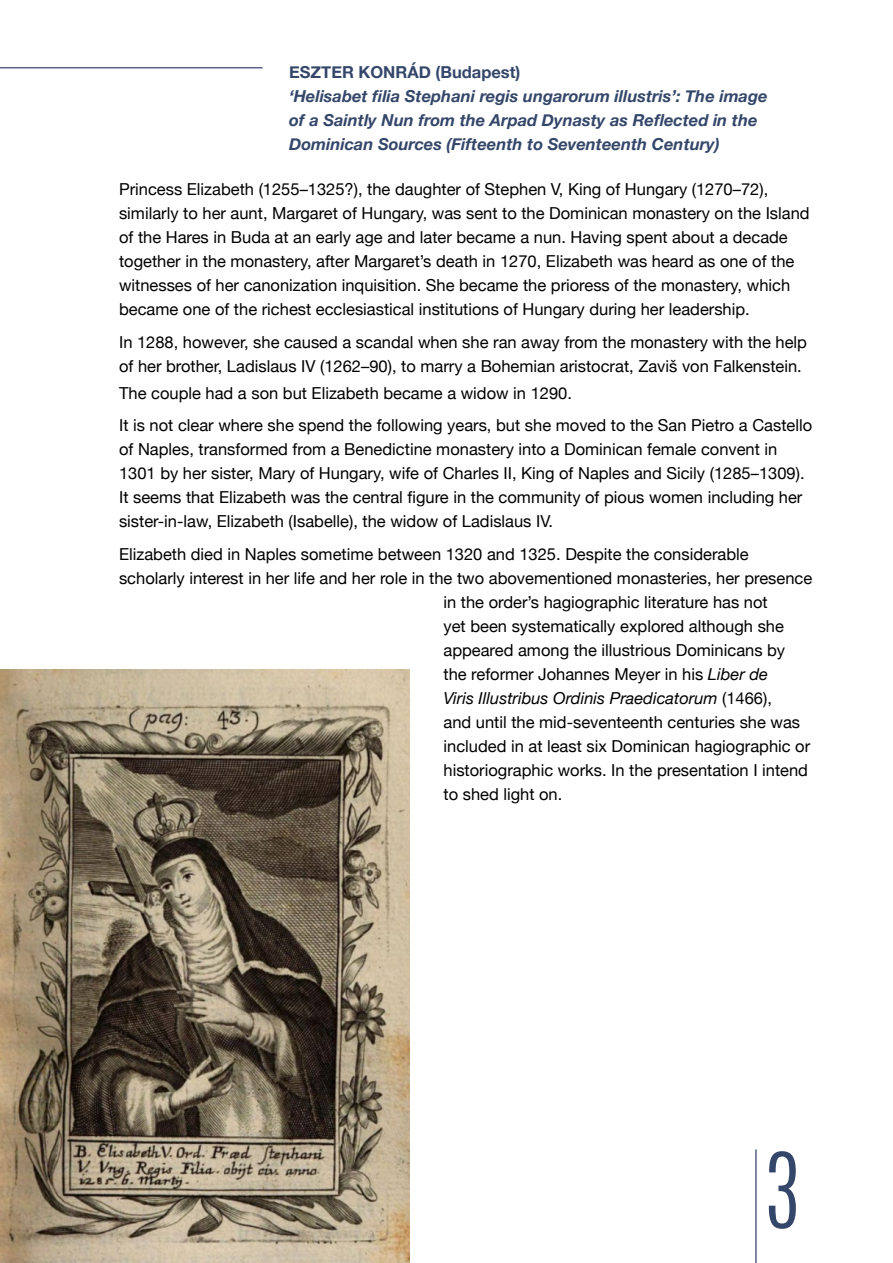
<style>
.page{position:relative;width:893px;height:1263px;background:#fff}
.page>*{position:absolute;margin:0;border:0;box-sizing:border-box;transform-origin:0 0}
.t1{font:300 88.35px "Antonio";color:#34476a}
.t2{font:16.5px/24px "Helvetica Neue";color:#000}
.t3{font:italic 700 16.5px/24px "Helvetica Neue";color:#34476a}
.t4{font:italic 16.5px "Helvetica Neue";color:#000}
.t5{font:700 16.5px "Helvetica Neue";color:#34476a}
.s1{font-style:italic}
.s2{font-style:normal}
</style>
<div class="page">
<img style="left:0;top:669px;width:409px;height:594px">
<hr style="left:755px;top:1149px;width:2px;height:114px;background:#566283">
<hr style="left:0;top:67px;width:263px;height:1px;background:#566283">
<p class="t5" style="left:289px;top:59px;width:233px">ESZTER KONRÁD (Budapest)</p>
<p class="t3" style="left:289px;top:84px;width:480px">‘Helisabet filia Stephani regis ungarorum illustris’: The image of a Saintly Nun from the Arpad Dynasty as Reflected in the<br>Dominican Sources (Fifteenth to Seventeenth Century)</p>
<p class="t2" style="left:119px;top:178px;width:692px">Princess Elizabeth (1255–1325?), the daughter of Stephen V, King of Hungary (1270–72), similarly to her aunt, Margaret of Hungary, was sent to the Dominican monastery on the Island of the Hares in Buda at an early age and later became a nun. Having spent about a decade together in the monastery, after Margaret’s death in 1270, Elizabeth was heard as one of the witnesses of her canonization inquisition. She became the prioress of the monastery, which became one of the richest ecclesiastical institutions of Hungary during her leadership.</p>
<p class="t2" style="left:119px;top:331px;width:689px">In 1288, however, she caused a scandal when she ran away from the monastery with the help of her brother, Ladislaus IV (1262–90), to marry a Bohemian aristocrat, Zaviš von Falkenstein.</p>
<p class="t2" style="left:119px;top:377px;width:695px;line-height:32.5px">The couple had a son but Elizabeth became a widow in 1290.<br>It is not clear where she spend the following years, but she moved to the San Pietro a Castello</p>
<p class="t2" style="left:119px;top:438px;width:687px">of Naples, transformed from a Benedictine monastery into a Dominican female convent in 1301 by her sister, Mary of Hungary, wife of Charles II, King of Naples and Sicily (1285–1309).<br>It seems that Elizabeth was the central figure in the community of pious women including her sister-in-law, Elizabeth (Isabelle), the widow of Ladislaus IV.</p>
<p class="t2" style="left:119px;top:543px;width:631px">Elizabeth died in Naples sometime between 1320 and 1325. Despite the considerable</p>
<p class="t2" style="left:119px;top:567px;width:695px">scholarly interest in her life and her role in the two abovementioned monasteries, her presence</p>
<p class="t2" style="left:443px;top:591px;width:326px">in the order’s hagiographic literature has not</p>
<p class="t2" style="left:443px;top:615px;width:342px">yet been systematically explored although she</p>
<p class="t2" style="left:443px;top:639px;width:343px">appeared among the illustrious Dominicans by</p>
<p class="t2" style="left:443px;top:663px;width:326px">the reformer Johannes Meyer in his <span class="s1">Liber de</span></p>
<p class="t4" style="left:443px;top:686px;width:330px">Viris Illustribus Ordinis Praedicatorum <span class="s2">(1466),</span></p>
<p class="t2" style="left:443px;top:711px;width:358px">and until the mid-seventeenth centuries she was</p>
<p class="t2" style="left:443px;top:735px;width:368px">included in at least six Dominican hagiographic or</p>
<p class="t2" style="left:443px;top:759px;width:366px">historiographic works. In the presentation I intend</p>
<p class="t2" style="left:443px;top:783px;width:120px">to shed light on.</p>
<h1 class="t1" style="left:767px;top:1127px;width:34px">3</h1>
</div>
